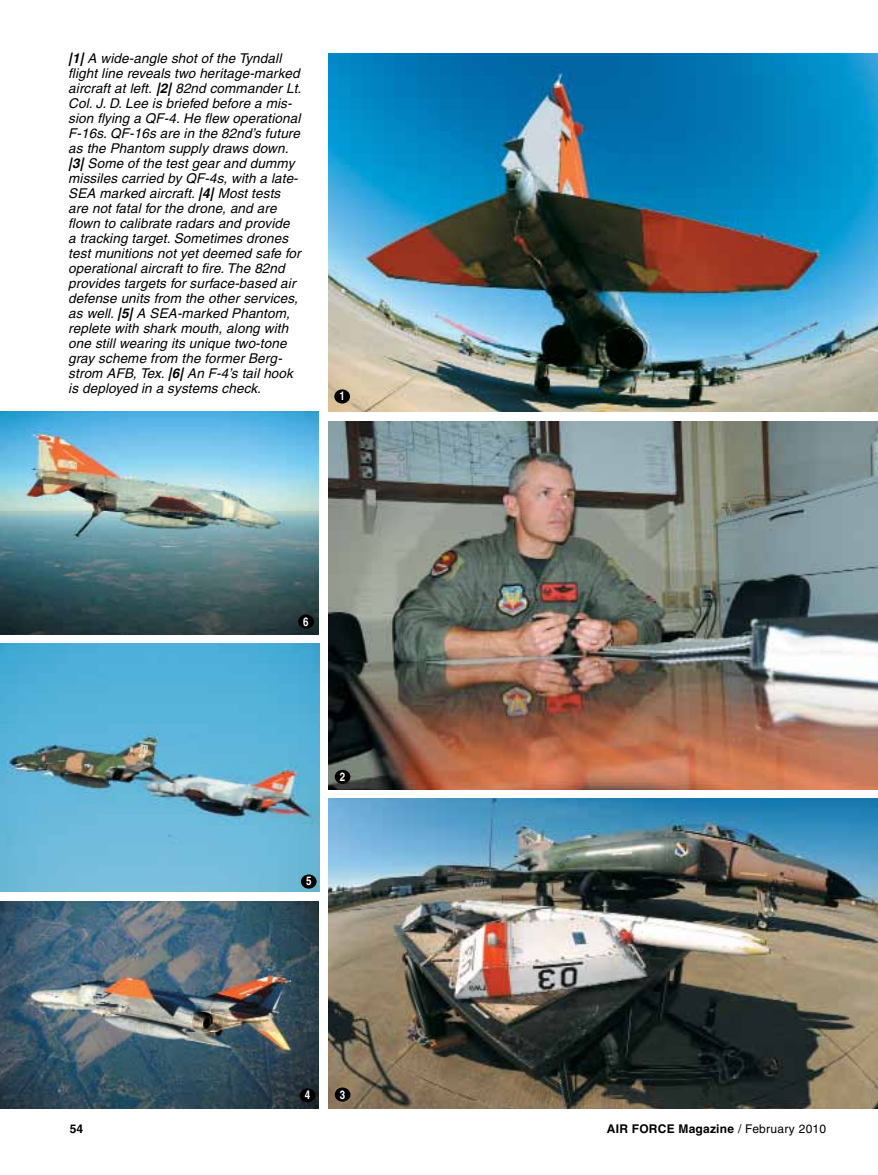
<style>
.page{position:relative;width:878px;height:1175px;background:#fff}
.page>*{position:absolute;margin:0;border:0;box-sizing:border-box;transform-origin:0 0}
.t1{font:italic 13.5px/15px "Helvetica";letter-spacing:.01em;color:#000}
.t2{font:700 12px "Helvetica";letter-spacing:.02em;color:#000}
.t3{font:700 condensed 12px "Helvetica";color:#fff}
.s1{font-weight:700}
.s2{font-weight:400}
</style>
<div class="page">
<img style="left:0;top:643px;width:319px;height:248px">
<img style="left:328px;top:53px;width:549px;height:358px">
<img style="left:0;top:411px;width:319px;height:223px">
<img style="left:328px;top:422px;width:549px;height:367px">
<img style="left:328px;top:799px;width:549px;height:309px">
<img style="left:0;top:901px;width:319px;height:207px">
<div style="left:298px;top:614px;width:16px;height:14px;background:#000;border-radius:50%"></div>
<div style="left:301px;top:874px;width:15px;height:14px;background:#000;border-radius:50%"></div>
<div style="left:335px;top:769px;width:15px;height:15px;background:#000;border-radius:50%"></div>
<div style="left:300px;top:1088px;width:15px;height:14px;background:#000;border-radius:50%"></div>
<div style="left:335px;top:1087px;width:15px;height:14px;background:#000;border-radius:50%"></div>
<div style="left:334px;top:389px;width:16px;height:14px;background:#000;border-radius:50%"></div>
<p class="t1" style="left:68px;top:51px;width:234px"><span class="s1">|1|</span> A wide-angle shot of the Tyndall flight line reveals two heritage-marked aircraft at left. <span class="s1">|2|</span> 82nd commander Lt.<br>Col. J. D. Lee is briefed before a mis&shy;sion flying a QF-4. He flew operational F-16s. QF-16s are in the 82nd’s future as the Phantom supply draws down. <span class="s1">|3|</span> Some of the test gear and dummy missiles carried by QF-4s, with a late-SEA marked aircraft. <span class="s1">|4|</span> Most tests are not fatal for the drone, and are flown to calibrate radars and provide<br>a tracking target. Sometimes drones test munitions not yet deemed safe for operational aircraft to fire. The 82nd provides targets for surface-based air defense units from the other services, as well. <span class="s1">|5|</span> A SEA-marked Phantom, replete with shark mouth, along with one still wearing its unique two-tone gray scheme from the former Berg&shy;strom AFB, Tex. <span class="s1">|6|</span> An F-4’s tail hook is deployed in a systems check.</p>
<p class="t3" style="left:339px;top:389px;width:7px">1</p>
<p class="t3" style="left:303px;top:614px;width:7px">6</p>
<p class="t3" style="left:340px;top:769px;width:7px">2</p>
<p class="t3" style="left:306px;top:873px;width:7px">5</p>
<p class="t3" style="left:305px;top:1087px;width:7px">4</p>
<p class="t3" style="left:340px;top:1087px;width:7px">3</p>
<p class="t2" style="left:70px;top:1121px;width:15px">54</p>
<p class="t2" style="left:607px;top:1121px;width:221px">AIR FORCE Magazine <span class="s2">/ February 2010</span></p>
</div>
